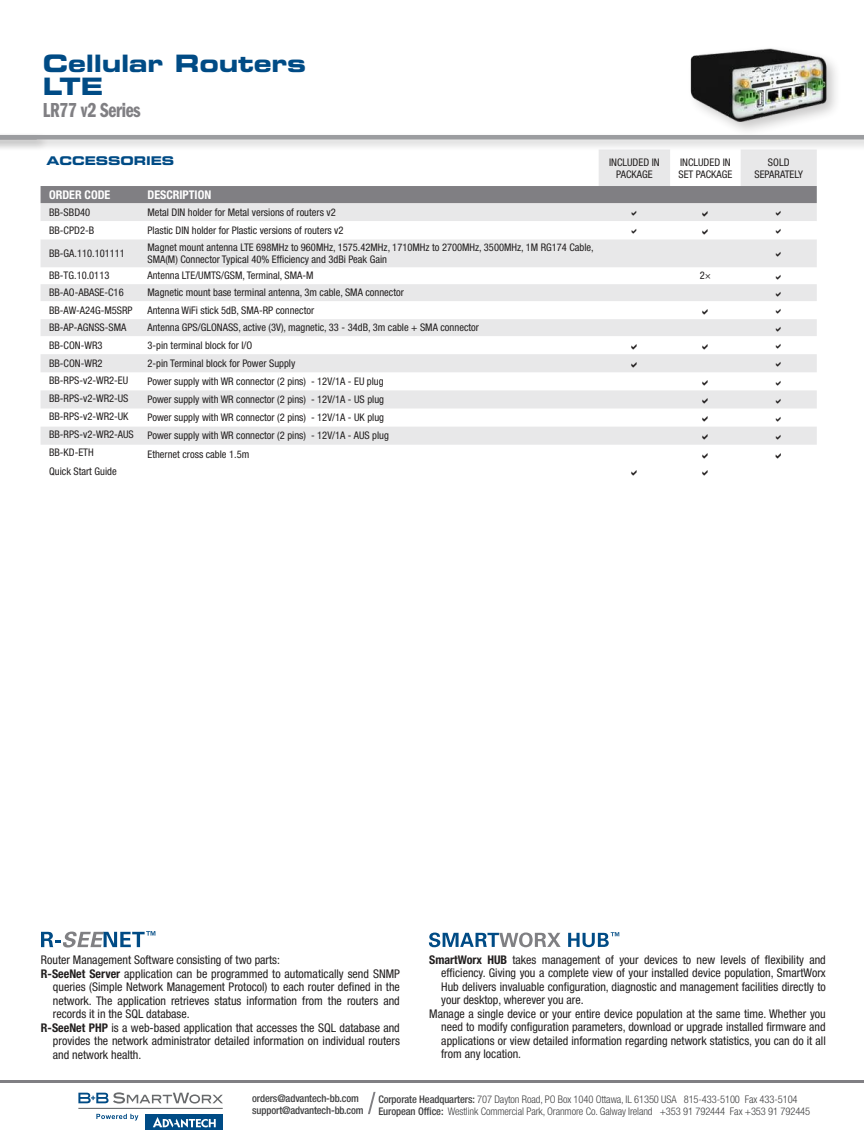
<style>
.page{position:relative;width:864px;height:1134px;background:#fff}
.page>*{position:absolute;margin:0;border:0;box-sizing:border-box;transform-origin:0 0}
.t1{font:24px/22.5px "Eurostile LT Std Bold Ex 2";letter-spacing:-.01em;color:#004b85}
.t2{font:21px "ITC Franklin Gothic Std Dm Cp";letter-spacing:-.015em;color:#807f83}
.t3{font:condensed 12px "Helvetica Neue LT Std";color:#221f1f}
.t4{font:700 condensed 12px "Helvetica Neue LT Std";color:#fff}
.t5{font:12px "Eurostile LT Std Bold Ex 2";letter-spacing:-.01em;color:#004b85}
.t6{font:condensed 10.5px/12px "Helvetica Neue LT Std";color:#221f1f;text-align:center}
.t7{font:300 condensed 10.5px/12px "Helvetica Neue LT Std";letter-spacing:-.01em;color:#404041}
.t8{font:500 condensed 10.5px/12px "Helvetica Neue LT Std";letter-spacing:-.01em;color:#404041}
.s1{font-weight:700}
.s2{font-weight:500}
</style>
<div class="page">
<div style="left:687px;top:44px;width:155px;height:93px;background:#221f1f;opacity:.25"></div>
<img style="left:687px;top:44px;width:146px;height:81px">
<svg style="left:41px;top:152px;width:776px;height:293px;fill:#e8e8e9"></svg>
<div style="left:41px;top:186px;width:776px;height:17px;background:#807f83"></div>
<svg style="left:41px;top:931px;width:114px;height:16px"></svg>
<svg style="left:429px;top:933px;width:132px;height:14px"></svg>
<svg style="left:568px;top:932px;width:51px;height:15px"></svg>
<hr style="left:0;top:1080px;width:864px;height:3px;background:#807f83">
<svg style="left:368px;top:1092px;width:8px;height:22px"></svg>
<div style="left:145px;top:1114px;width:78px;height:16px;background:#004b85"></div>
<svg style="left:153px;top:1117px;width:63px;height:11px"></svg>
<svg style="left:78px;top:1092px;width:145px;height:12px"></svg>
<hr style="left:78px;top:1108px;width:145px;height:1px;background:#686a6c">
<svg style="left:96px;top:1114px;width:42px;height:7px"></svg>
<div style="left:0;top:132px;width:864px;height:20px;background:#221f1f;opacity:.25"></div>
<hr style="left:0;top:135px;width:864px;height:4px;background:#9c9da0">
<svg style="left:41px;top:211px;width:776px;height:28px"></svg>
<svg style="left:776px;top:252px;width:5px;height:5px"></svg>
<svg style="left:776px;top:275px;width:5px;height:5px"></svg>
<svg style="left:776px;top:292px;width:5px;height:5px"></svg>
<svg style="left:702px;top:309px;width:6px;height:6px"></svg>
<svg style="left:776px;top:309px;width:5px;height:5px"></svg>
<svg style="left:776px;top:327px;width:5px;height:5px"></svg>
<svg style="left:631px;top:344px;width:6px;height:6px"></svg>
<svg style="left:702px;top:344px;width:6px;height:6px"></svg>
<svg style="left:776px;top:344px;width:5px;height:5px"></svg>
<svg style="left:631px;top:362px;width:6px;height:6px"></svg>
<svg style="left:776px;top:362px;width:5px;height:5px"></svg>
<svg style="left:702px;top:380px;width:6px;height:6px"></svg>
<svg style="left:776px;top:380px;width:5px;height:5px"></svg>
<svg style="left:702px;top:398px;width:6px;height:6px"></svg>
<svg style="left:776px;top:398px;width:5px;height:5px"></svg>
<svg style="left:702px;top:416px;width:6px;height:6px"></svg>
<svg style="left:776px;top:416px;width:5px;height:5px"></svg>
<svg style="left:702px;top:434px;width:6px;height:6px"></svg>
<svg style="left:776px;top:435px;width:5px;height:5px"></svg>
<h1 class="t1" style="left:43px;top:53px;width:265px">Cellular Routers<br>LTE</h1>
<h2 class="t2" style="left:43px;top:98px;width:99px">LR77 v2 Series</h2>
<p class="t5" style="left:47px;top:153px;width:129px">ACCESSORIES</p>
<p class="t6" style="left:609px;top:157px;width:52px">INCLUDED IN<br>PACKAGE</p>
<p class="t6" style="left:678px;top:157px;width:55px;text-align:left">INCLUDED IN<br>SET PACKAGE</p>
<p class="t6" style="left:755px;top:157px;width:50px">SOLD<br>SEPARATELY</p>
<p class="t4" style="left:49px;top:188px;width:63px">ORDER CODE</p>
<p class="t4" style="left:148px;top:188px;width:65px">DESCRIPTION</p>
<p class="t6" style="left:49px;top:207px;width:43px">BB-SBD40</p>
<p class="t6" style="left:148px;top:207px;width:190px">Metal DIN holder for Metal versions of routers v2</p>
<p class="t6" style="left:49px;top:225px;width:47px">BB-CPD2-B</p>
<p class="t6" style="left:148px;top:225px;width:198px">Plastic DIN holder for Plastic versions of routers v2</p>
<p class="t6" style="left:49px;top:248px;width:77px">BB-GA.110.101111</p>
<p class="t6" style="left:148px;top:242px;width:448px;text-align:left">Magnet mount antenna LTE 698MHz to 960MHz, 1575.42MHz, 1710MHz to 2700MHz, 3500MHz, 1M RG174 Cable,<br>SMA(M) Connector Typical 40% Efficiency and 3dBi Peak Gain</p>
<p class="t6" style="left:49px;top:271px;width:62px">BB-TG.10.0113</p>
<p class="t6" style="left:148px;top:271px;width:168px">Antenna LTE/UMTS/GSM, Terminal, SMA-M</p>
<p class="t6" style="left:700px;top:271px;width:13px">2×</p>
<p class="t6" style="left:49px;top:288px;width:76px">BB-AO-ABASE-C16</p>
<p class="t6" style="left:148px;top:288px;width:258px">Magnetic mount base terminal antenna, 3m cable, SMA connector</p>
<p class="t6" style="left:49px;top:305px;width:85px">BB-AW-A24G-M5SRP</p>
<p class="t6" style="left:148px;top:305px;width:168px">Antenna WiFi stick 5dB, SMA-RP connector</p>
<p class="t6" style="left:49px;top:323px;width:79px">BB-AP-AGNSS-SMA</p>
<p class="t6" style="left:148px;top:323px;width:333px">Antenna GPS/GLONASS, active (3V), magnetic, 33 - 34dB, 3m cable + SMA connector</p>
<p class="t6" style="left:49px;top:340px;width:55px">BB-CON-WR3</p>
<p class="t6" style="left:148px;top:340px;width:106px">3-pin terminal block for I/O</p>
<p class="t6" style="left:49px;top:358px;width:55px">BB-CON-WR2</p>
<p class="t6" style="left:148px;top:358px;width:149px">2-pin Terminal block for Power Supply</p>
<p class="t6" style="left:49px;top:375px;width:81px">BB-RPS-v2-WR2-EU</p>
<p class="t6" style="left:148px;top:376px;width:238px">Power supply with WR connector (2 pins) - 12V/1A - EU plug</p>
<p class="t6" style="left:49px;top:393px;width:81px">BB-RPS-v2-WR2-US</p>
<p class="t6" style="left:148px;top:394px;width:238px">Power supply with WR connector (2 pins) - 12V/1A - US plug</p>
<p class="t6" style="left:49px;top:411px;width:81px">BB-RPS-v2-WR2-UK</p>
<p class="t6" style="left:148px;top:412px;width:238px">Power supply with WR connector (2 pins) - 12V/1A - UK plug</p>
<p class="t6" style="left:49px;top:430px;width:86px">BB-RPS-v2-WR2-AUS</p>
<p class="t6" style="left:148px;top:431px;width:243px">Power supply with WR connector (2 pins) - 12V/1A - AUS plug</p>
<p class="t6" style="left:49px;top:448px;width:46px">BB-KD-ETH</p>
<p class="t6" style="left:148px;top:449px;width:103px">Ethernet cross cable 1.5m</p>
<p class="t6" style="left:49px;top:466px;width:69px">Quick Start Guide</p>
<p class="t3" style="left:429px;top:955px;width:398px"><span class="s1">SmartWorx HUB</span> takes management of your devices to new levels of flexibility and</p>
<p class="t3" style="left:441px;top:968px;width:386px">efficiency. Giving you a complete view of your installed device population, SmartWorx</p>
<p class="t3" style="left:441px;top:982px;width:386px">Hub delivers invaluable configuration, diagnostic and management facilities directly to</p>
<p class="t3" style="left:441px;top:995px;width:144px">your desktop, wherever you are.</p>
<p class="t3" style="left:429px;top:1009px;width:398px">Manage a single device or your entire device population at the same time. Whether you</p>
<p class="t3" style="left:441px;top:1022px;width:386px">need to modify configuration parameters, download or upgrade installed firmware and</p>
<p class="t3" style="left:441px;top:1036px;width:386px">applications or view detailed information regarding network statistics, you can do it all</p>
<p class="t3" style="left:441px;top:1049px;width:81px">from any location.</p>
<p class="t7" style="left:378px;top:1094px;width:433px"><span class="s2">Corporate Headquarters:</span> 707 Dayton Road, PO Box 1040 Ottawa, IL 61350 USA 815-433-5100 Fax 433-5104<br><span class="s2">European Office:</span> Westlink Commercial Park, Oranmore Co. Galway Ireland +353 91 792444 Fax +353 91 792445</p>
<p class="t3" style="left:41px;top:956px;width:241px">Router Management Software consisting of two parts:</p>
<p class="t3" style="left:41px;top:969px;width:360px"><span class="s1">R-SeeNet Server</span> application can be programmed to automatically send SNMP</p>
<p class="t3" style="left:53px;top:983px;width:348px">queries (Simple Network Management Protocol) to each router defined in the</p>
<p class="t3" style="left:53px;top:996px;width:348px">network. The application retrieves status information from the routers and</p>
<p class="t3" style="left:53px;top:1010px;width:138px">records it in the SQL database.</p>
<p class="t3" style="left:41px;top:1023px;width:360px"><span class="s1">R-SeeNet PHP</span> is a web-based application that accesses the SQL database and</p>
<p class="t3" style="left:53px;top:1037px;width:348px">provides the network administrator detailed information on individual routers</p>
<p class="t3" style="left:53px;top:1050px;width:90px">and network health.</p>
<p class="t8" style="left:252px;top:1093px;width:113px">orders@advantech-bb.com support@advantech-bb.com</p>
</div>
